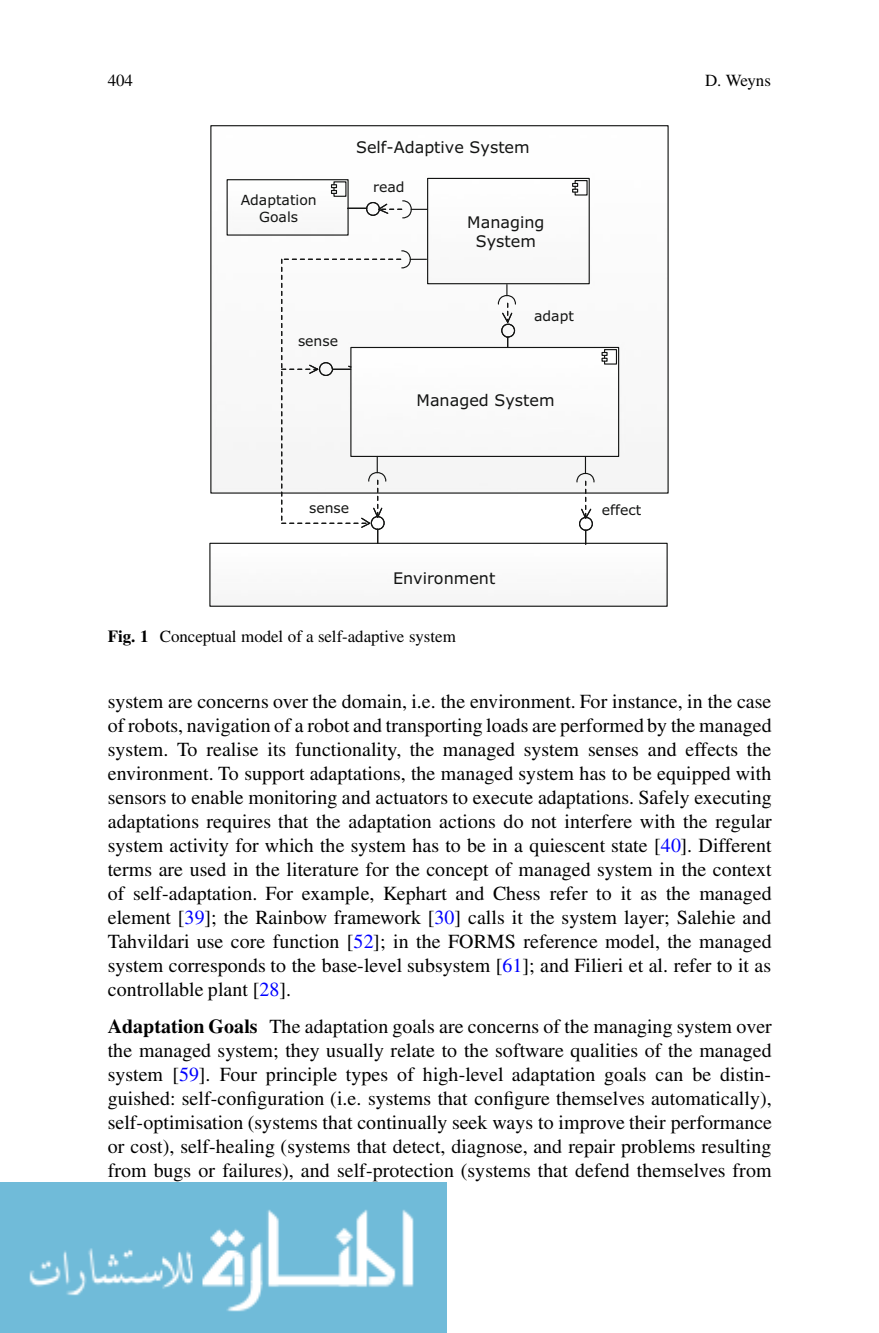
<style>
.page{position:relative;width:879px;height:1333px;background:#fff}
.page>*{position:absolute;margin:0;border:0;box-sizing:border-box;transform-origin:0 0}
.t1{font:20px/24px "Pjcdjm Sbqphw Times";letter-spacing:.005em;color:#000;text-align:justify}
.t2{font:17px "Pjcdjm Sbqphw Times";letter-spacing:-.005em;color:#000}
.t3{font:16px/19px "Wjnfkq Lpmssj Verdana";color:#131413;text-align:center}
.t4{font:14px/17px "Wjnfkq Lpmssj Verdana";color:#131413;text-align:center}
.s1{font-family:"Prplll Lfwkvx Times";font-weight:700}
.s2{color:#00f}
</style>
<div class="page">
<img style="left:0;top:1182px;width:446px;height:150px">
<img style="left:210px;top:177px;width:457px;height:368px">
<div style="left:227px;top:179px;width:122px;height:56px;border:1px solid #131413"></div>
<div style="left:209px;top:542px;width:458px;height:64px;border:1px solid #131413"></div>
<div style="left:350px;top:347px;width:269px;height:110px;border:1px solid #131413"></div>
<svg style="left:601px;top:348px;width:16px;height:17px"></svg>
<div style="left:427px;top:178px;width:163px;height:106px;border:1px solid #131413"></div>
<svg style="left:572px;top:179px;width:16px;height:17px"></svg>
<svg style="left:576px;top:457px;width:19px;height:87px"></svg>
<svg style="left:497px;top:284px;width:19px;height:63px"></svg>
<svg style="left:331px;top:181px;width:96px;height:38px"></svg>
<svg style="left:281px;top:250px;width:145px;height:293px"></svg>
<p class="t2" style="left:108px;top:74px;width:27px">404</p>
<p class="t2" style="left:705px;top:74px;width:67px">D. Weyns</p>
<p class="t3" style="left:356px;top:139px;width:175px">Self-Adaptive System</p>
<p class="t4" style="left:241px;top:193px;width:78px">Adaptation<br>Goals</p>
<p class="t4" style="left:298px;top:333px;width:42px">sense</p>
<p class="t4" style="left:373px;top:180px;width:33px">read</p>
<p class="t3" style="left:467px;top:214px;width:79px">Managing<br>System</p>
<p class="t4" style="left:534px;top:308px;width:41px">adapt</p>
<p class="t3" style="left:416px;top:392px;width:139px">Managed System</p>
<p class="t4" style="left:309px;top:500px;width:42px">sense</p>
<p class="t3" style="left:393px;top:569px;width:104px">Environment</p>
<p class="t2" style="left:108px;top:630px;width:349px"><span class="s1">Fig. 1</span> Conceptual model of a self-adaptive system</p>
<p class="t4" style="left:602px;top:502px;width:41px">effect</p>
<p class="t1" style="left:108px;top:691px;width:665px">system are concerns over the domain, i.e. the environment. For instance, in the case of robots, navigation of a robot and transporting loads are performed by the managed system. To realise its functionality, the managed system senses and effects the environment. To support adaptations, the managed system has to be equipped with sensors to enable monitoring and actuators to execute adaptations. Safely executing adaptations requires that the adaptation actions do not interfere with the regular system activity for which the system has to be in a quiescent state [<span class="s2">40</span>]. Different terms are used in the literature for the concept of managed system in the context of self-adaptation. For example, Kephart and Chess refer to it as the managed element [<span class="s2">39</span>]; the Rainbow framework [<span class="s2">30</span>] calls it the system layer; Salehie and Tahvildari use core function [<span class="s2">52</span>]; in the FORMS reference model, the managed system corresponds to the base-level subsystem [<span class="s2">61</span>]; and Filieri et al. refer to it as controllable plant [<span class="s2">28</span>].</p>
<p class="t1" style="left:108px;top:1015px;width:666px"><span class="s1">Adaptation Goals</span> The adaptation goals are concerns of the managing system over the managed system; they usually relate to the software qualities of the managed system [<span class="s2">59</span>]. Four principle types of high-level adaptation goals can be distin&shy;guished: self-configuration (i.e. systems that configure themselves automatically), self-optimisation (systems that continually seek ways to improve their performance or cost), self-healing (systems that detect, diagnose, and repair problems resulting from bugs or failures), and self-protection (systems that defend themselves from</p>
</div>
